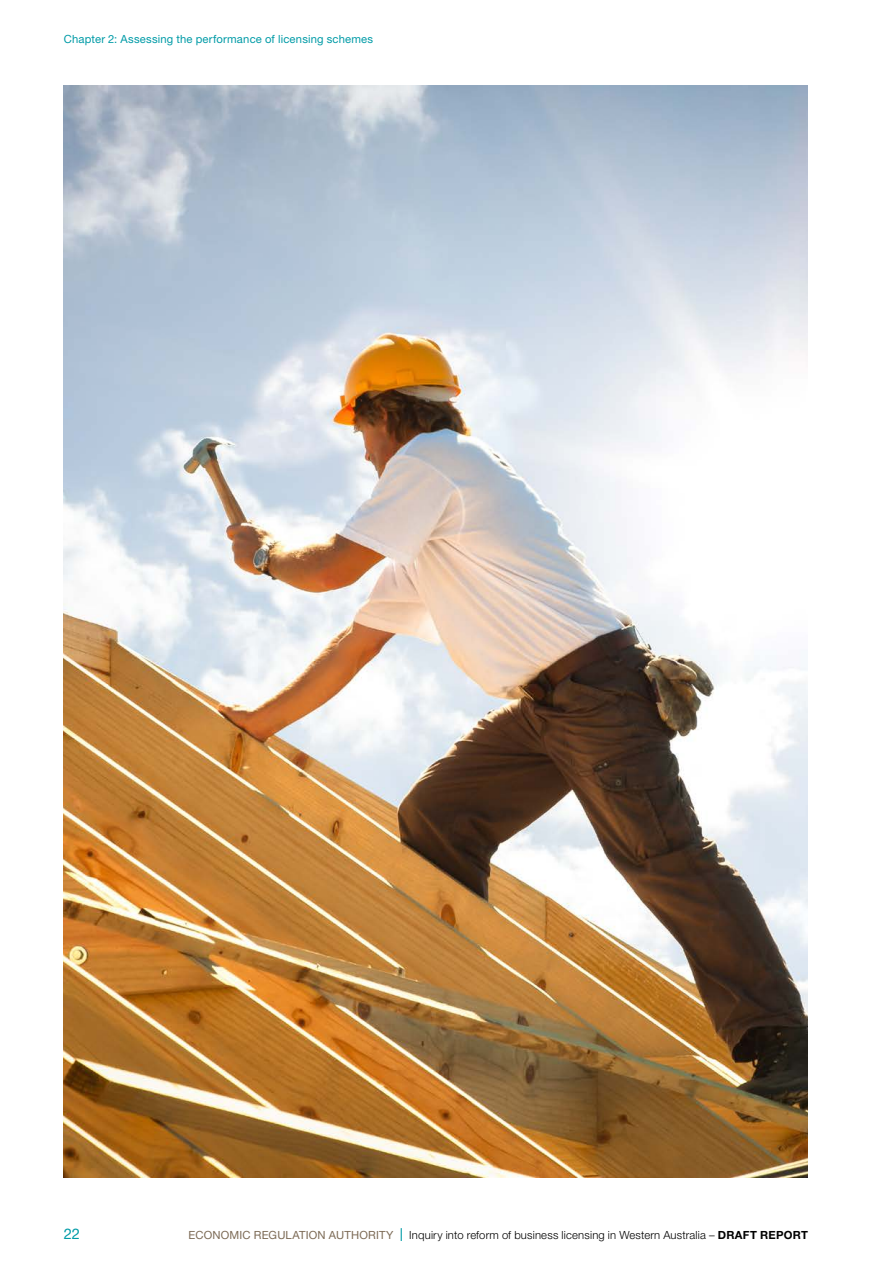
<style>
.page{position:relative;width:893px;height:1263px;background:#fff}
.page>*{position:absolute;margin:0;border:0;box-sizing:border-box;transform-origin:0 0}
.t1{font:14.7px "Helvetica Neue";color:#009ba7}
.t2{font:300 11.25px "Helvetica Neue";letter-spacing:.015em;color:#000}
.t3{font:11.25px "Helvetica Neue";letter-spacing:.015em;color:#009ba7}
.t4{font:11.25px "Helvetica Neue";letter-spacing:.015em;color:#7c6a55}
.s1{font-weight:300;font-size:18px;color:#009ba7}
.s2{font-weight:700}
</style>
<div class="page">
<img style="left:64px;top:85px;width:744px;height:1093px">
<p class="t3" style="left:64px;top:32px;width:311px">Chapter 2: Assessing the performance of licensing schemes</p>
<p class="t4" style="left:189px;top:1228px;width:216px">ECONOMIC REGULATION AUTHORITY <span class="s1">l</span></p>
<p class="t1" style="left:64px;top:1225px;width:18px">22</p>
<p class="t2" style="left:409px;top:1228px;width:400px">Inquiry into reform of business licensing in Western Australia – <span class="s2">DRAFT REPORT</span></p>
</div>
